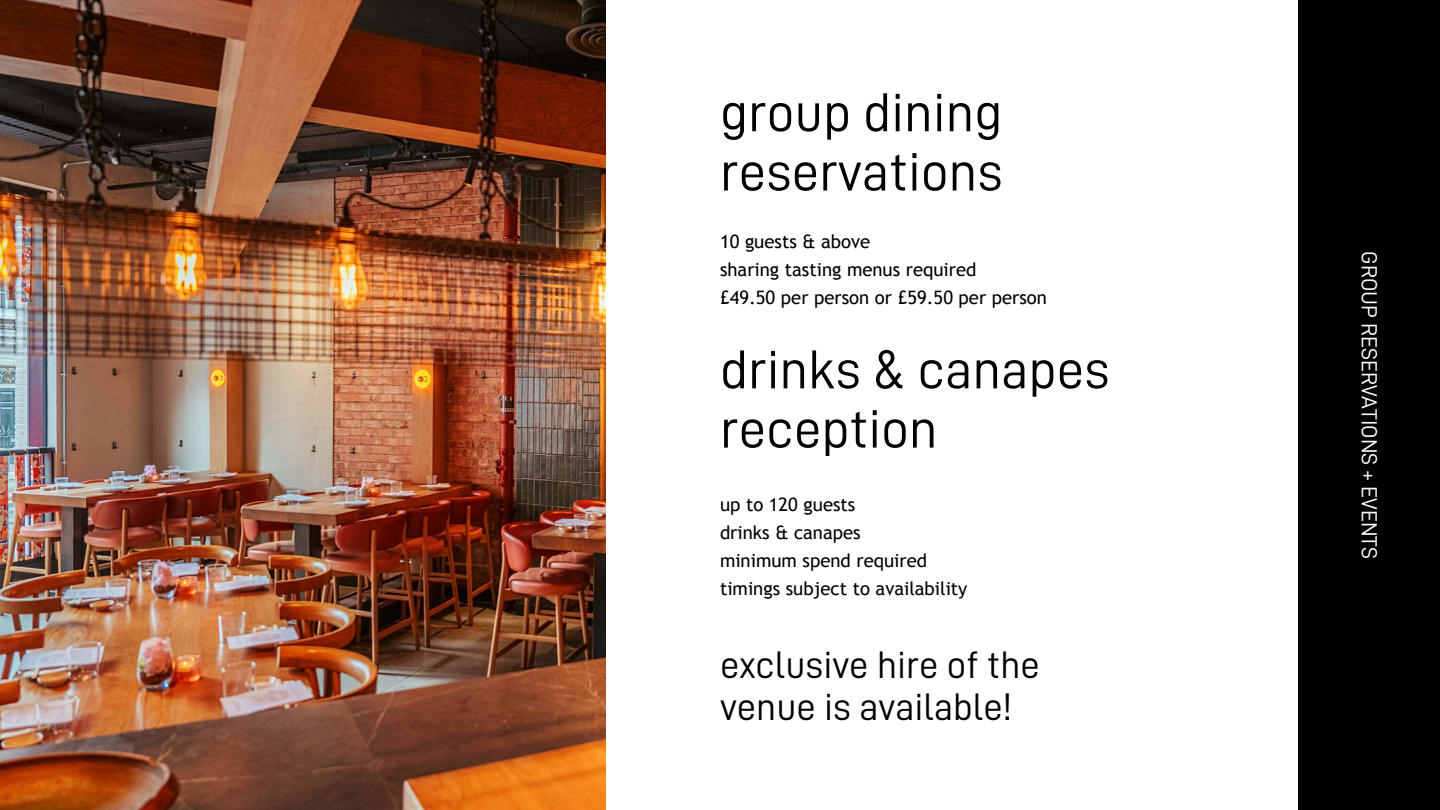
<style>
.page{position:relative;width:1440px;height:810px;background:#fff}
.page>*{position:absolute;margin:0;border:0;box-sizing:border-box;transform-origin:0 0}
.t1{font:55px/59.2px "D DIN";color:#000}
.t2{font:38.5px/42px "D DIN";color:#000}
.t3{font:22px "D DIN";color:#fff}
.t4{font:18.5px/27.8px "Trebuchet MS";color:#000}
</style>
<div class="page">
<img style="left:0;top:0;width:606px;height:810px">
<div style="left:1298px;top:0;width:142px;height:810px;background:#000"></div>
<h1 class="t1" style="left:720px;top:82px;width:284px">group dining reservations</h1>
<p class="t4" style="left:720px;top:228px;width:329px">10 guests &amp; above<br>sharing tasting menus required<br>£49.50 per person or £59.50 per person</p>
<h1 class="t1" style="left:720px;top:339px;width:391px">drinks &amp; canapes reception</h1>
<p class="t4" style="left:720px;top:491px;width:249px">up to 120 guests<br>drinks &amp; canapes<br>minimum spend required timings subject to availability</p>
<h2 class="t2" style="left:720px;top:643px;width:321px">exclusive hire of the venue is available!</h2>
<p class="t3" style="left:1381px;top:251px;width:309px;rotate:90deg">GROUP RESERVATIONS + EVENTS</p>
</div>
